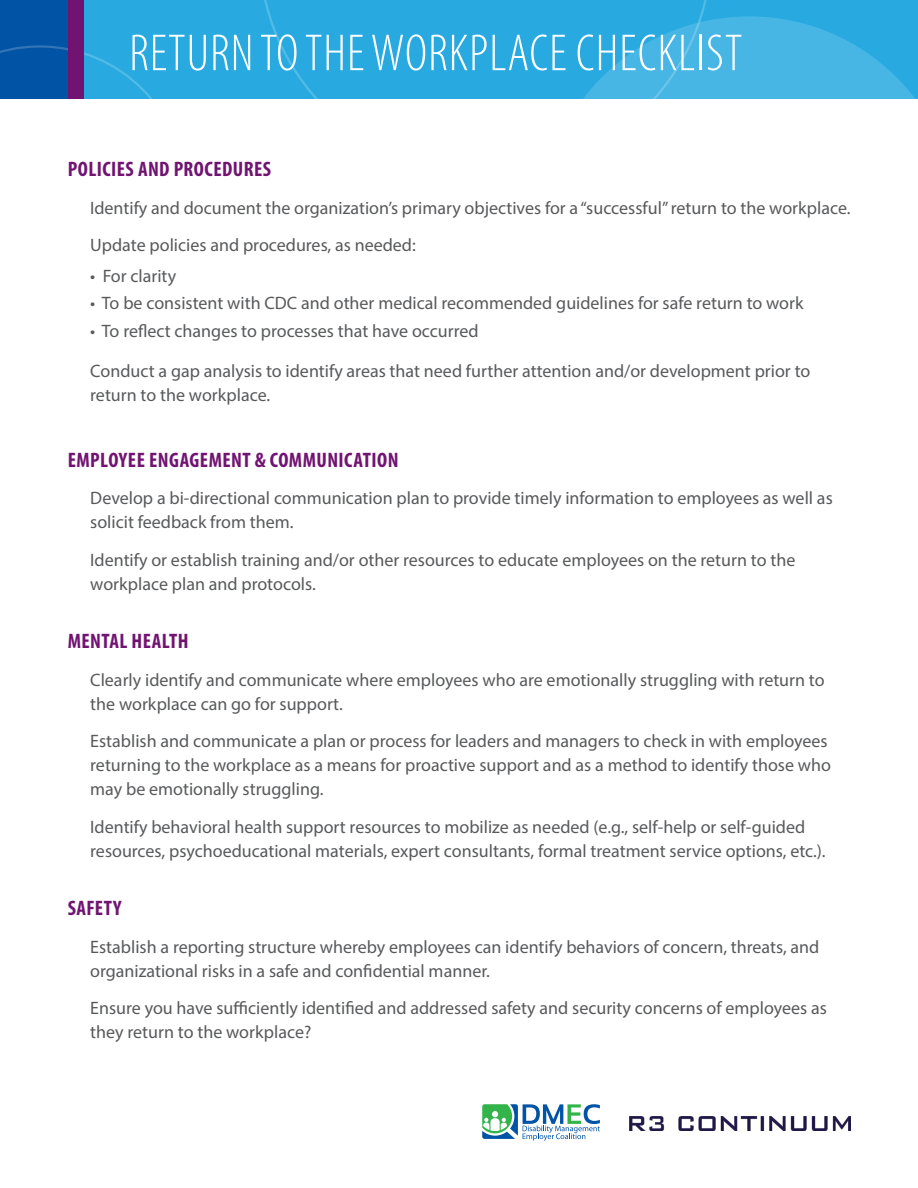
<style>
.page{position:relative;width:918px;height:1188px;background:#fff}
.page>*{position:absolute;margin:0;border:0;box-sizing:border-box;transform-origin:0 0}
.t1{font:300 condensed 52.5px "Myriad Pro";letter-spacing:.02em;color:#fff}
.t2{font:700 condensed 21px "Myriad Pro";letter-spacing:.02em;color:#711471}
.t3{font:18px/24px "Myriad Pro";color:#58595b}
</style>
<div class="page">
<div style="left:25px;top:0;width:893px;height:98px;background:#28aae1"></div>
<svg style="left:712px;top:16px;width:202px;height:82px"></svg>
<div style="left:0;top:0;width:76px;height:98px;background:#0053a5"></div>
<svg style="left:258px;top:0;width:454px;height:99px"></svg>
<svg style="left:0;top:45px;width:186px;height:54px"></svg>
<div style="left:69px;top:0;width:15px;height:98px;background:#711471"></div>
<svg style="left:482px;top:1104px;width:118px;height:37px"></svg>
<img style="left:630px;top:1116px;width:220px;height:14px">
<h1 class="t1" style="left:129px;top:25px;width:614px">RETURN TO THE WORKPLACE CHECKLIST</h1>
<p class="t2" style="left:68px;top:156px;width:205px">POLICIES AND PROCEDURES</p>
<p class="t3" style="left:90px;top:189px;width:762px;line-height:37.5px">Identify and document the organization’s primary objectives for a “successful” return to the workplace.<br>Update policies and procedures, as needed:</p>
<p class="t3" style="left:90px;top:264px;width:88px">• For clarity</p>
<p class="t3" style="left:90px;top:291px;width:715px">• To be consistent with CDC and other medical recommended guidelines for safe return to work</p>
<p class="t3" style="left:90px;top:318px;width:390px">• To reflect changes to processes that have occurred</p>
<p class="t3" style="left:90px;top:359px;width:722px">Conduct a gap analysis to identify areas that need further attention and/or development prior to return to the workplace.</p>
<p class="t2" style="left:68px;top:447px;width:332px">EMPLOYEE ENGAGEMENT &amp; COMMUNICATION</p>
<p class="t3" style="left:90px;top:486px;width:744px">Develop a bi-directional communication plan to provide timely information to employees as well as solicit feedback from them.</p>
<p class="t3" style="left:90px;top:547px;width:707px">Identify or establish training and/or other resources to educate employees on the return to the workplace plan and protocols.</p>
<p class="t2" style="left:68px;top:628px;width:123px">MENTAL HEALTH</p>
<p class="t3" style="left:90px;top:667px;width:736px">Clearly identify and communicate where employees who are emotionally struggling with return to the workplace can go for support.</p>
<p class="t3" style="left:90px;top:729px;width:742px">Establish and communicate a plan or process for leaders and managers to check in with employees returning to the workplace as a means for proactive support and as a method to identify those who may be emotionally struggling.</p>
<p class="t3" style="left:90px;top:814px;width:737px">Identify behavioral health support resources to mobilize as needed (e.g., self-help or self-guided resources, psychoeducational materials, expert consultants, formal treatment service options, etc.).</p>
<p class="t2" style="left:68px;top:895px;width:55px">SAFETY</p>
<p class="t3" style="left:90px;top:934px;width:731px">Establish a reporting structure whereby employees can identify behaviors of concern, threats, and organizational risks in a safe and confidential manner.</p>
<p class="t3" style="left:90px;top:996px;width:738px">Ensure you have sufficiently identified and addressed safety and security concerns of employees as they return to the workplace?</p>
</div>
